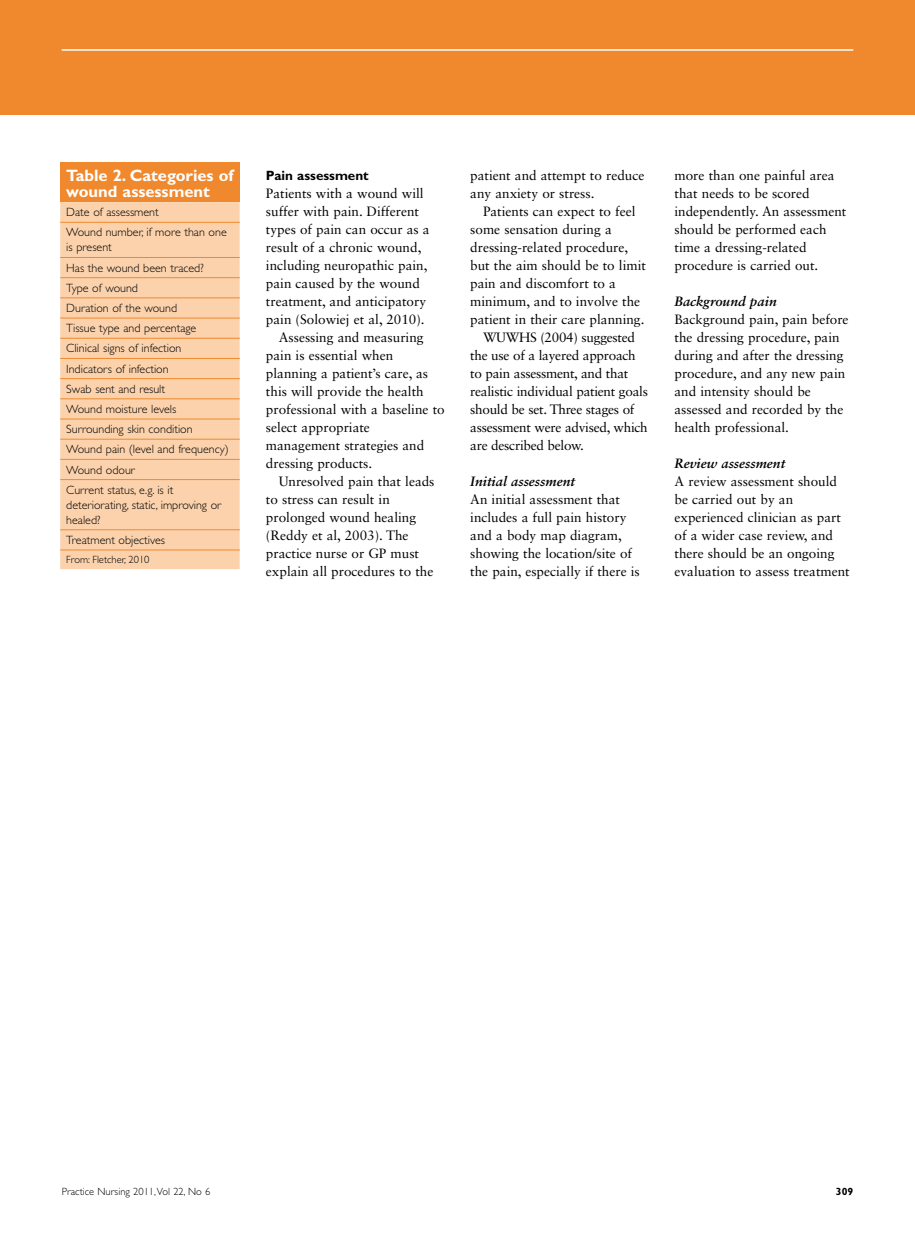
<style>
.page{position:relative;width:915px;height:1242px;background:#fff}
.page>*{position:absolute;margin:0;border:0;box-sizing:border-box;transform-origin:0 0}
.t1{font:700 16.5px/16.5px "Gill Sans Std";color:#fff}
.t2{font:13.5px/18px "Sabon LT Std";color:#000}
.t3{font:13.5px "Sabon LT Std";letter-spacing:-.02em;color:#000}
.t4{font:italic 700 13.5px "Sabon LT Std";color:#000}
.t5{font:700 13.5px "Gill Sans Std";color:#000}
.t6{font:300 12px/20.2px "Gill Sans Std";color:#000}
.t7{font:300 10.5px "Gill Sans Std";color:#000}
.t8{font:700 10.5px "Gill Sans Std";color:#000}
</style>
<div class="page">
<div style="left:0;top:0;width:914px;height:115px;background:#f0892e"></div>
<hr style="left:62px;top:49px;width:791px;height:2px;background:#fff">
<div style="left:60px;top:162px;width:179px;height:40px;background:#f0892e"></div>
<div style="left:60px;top:202px;width:179px;height:367px;background:#fbd2ac"></div>
<hr style="left:60px;top:398px;width:179px;height:1px;background:#f0892e">
<hr style="left:60px;top:419px;width:179px;height:1px;background:#f0892e">
<hr style="left:60px;top:439px;width:179px;height:1px;background:#f0892e">
<hr style="left:60px;top:459px;width:179px;height:1px;background:#f0892e">
<hr style="left:60px;top:479px;width:179px;height:1px;background:#f0892e">
<hr style="left:60px;top:222px;width:179px;height:1px;background:#f0892e">
<hr style="left:60px;top:257px;width:179px;height:1px;background:#f0892e">
<hr style="left:60px;top:277px;width:179px;height:1px;background:#f0892e">
<hr style="left:60px;top:297px;width:179px;height:1px;background:#f0892e">
<hr style="left:60px;top:318px;width:179px;height:1px;background:#f0892e">
<hr style="left:60px;top:338px;width:179px;height:1px;background:#f0892e">
<hr style="left:60px;top:358px;width:179px;height:1px;background:#f0892e">
<hr style="left:60px;top:378px;width:179px;height:1px;background:#f0892e">
<hr style="left:60px;top:529px;width:179px;height:1px;background:#f0892e">
<hr style="left:60px;top:549px;width:179px;height:1px;background:#f0892e">
<p class="t1" style="left:66px;top:167px;width:169px">Table 2. Categories of wound assessment</p>
<p class="t6" style="left:66px;top:202px;width:162px">Date of assessment<br>Wound number, if more than one</p>
<p class="t6" style="left:66px;top:237px;width:164px">is present<br>Has the wound been traced?<br>Type of wound<br>Duration of the wound<br>Tissue type and percentage<br>Clinical signs of infection<br>Indicators of infection<br>Swab sent and result<br>Wound moisture levels<br>Surrounding skin condition<br>Wound pain (level and frequency)<br>Wound odour<br>Current status, e.g. is it</p>
<p class="t6" style="left:66px;top:497px;width:156px;line-height:15px">deteriorating, static, improving or healed?</p>
<p class="t6" style="left:66px;top:530px;width:100px">Treatment objectives</p>
<p class="t7" style="left:66px;top:554px;width:85px">From: Fletcher, 2010</p>
<p class="t5" style="left:266px;top:167px;width:104px">Pain assessment</p>
<p class="t2" style="left:266px;top:184px;width:159px">Patients with a wound will</p>
<p class="t2" style="left:266px;top:202px;width:154px">suffer with pain. Different</p>
<p class="t2" style="left:266px;top:220px;width:165px">types of pain can occur as a</p>
<p class="t2" style="left:266px;top:238px;width:157px">result of a chronic wound,</p>
<p class="t2" style="left:266px;top:256px;width:163px">including neuropathic pain,</p>
<p class="t2" style="left:266px;top:274px;width:155px">pain caused by the wound</p>
<p class="t2" style="left:266px;top:292px;width:162px">treatment, and anticipatory</p>
<p class="t2" style="left:266px;top:310px;width:160px">pain (Solowiej et al, 2010).</p>
<p class="t2" style="left:279px;top:328px;width:146px">Assessing and measuring</p>
<p class="t2" style="left:266px;top:346px;width:129px">pain is essential when</p>
<p class="t2" style="left:266px;top:364px;width:164px">planning a patient’s care, as</p>
<p class="t2" style="left:266px;top:382px;width:159px">this will provide the health</p>
<p class="t2" style="left:266px;top:400px;width:180px">professional with a baseline to</p>
<p class="t2" style="left:266px;top:418px;width:105px">select appropriate</p>
<p class="t2" style="left:266px;top:436px;width:160px">management strategies and</p>
<p class="t2" style="left:266px;top:454px;width:108px">dressing products.</p>
<p class="t2" style="left:279px;top:472px;width:157px">Unresolved pain that leads</p>
<p class="t2" style="left:266px;top:490px;width:125px">to stress can result in</p>
<p class="t2" style="left:266px;top:508px;width:152px">prolonged wound healing</p>
<p class="t2" style="left:266px;top:526px;width:144px">(Reddy et al, 2003). The</p>
<p class="t2" style="left:266px;top:544px;width:155px">practice nurse or GP must</p>
<p class="t2" style="left:266px;top:562px;width:169px">explain all procedures to the</p>
<p class="t2" style="left:470px;top:166px;width:176px">patient and attempt to reduce any anxiety or stress.</p>
<p class="t2" style="left:483px;top:202px;width:154px">Patients can expect to feel</p>
<p class="t2" style="left:470px;top:220px;width:143px">some sensation during a</p>
<p class="t2" style="left:470px;top:238px;width:159px">dressing-related procedure,</p>
<p class="t2" style="left:470px;top:256px;width:177px">but the aim should be to limit</p>
<p class="t2" style="left:470px;top:274px;width:147px">pain and discomfort to a</p>
<p class="t2" style="left:470px;top:292px;width:171px">minimum, and to involve the</p>
<p class="t2" style="left:470px;top:310px;width:176px">patient in their care planning.</p>
<p class="t3" style="left:483px;top:329px;width:153px">WUWHS (2004) suggested</p>
<p class="t3" style="left:470px;top:347px;width:167px">the use of a layered approach</p>
<p class="t3" style="left:470px;top:365px;width:159px">to pain assessment, and that</p>
<p class="t3" style="left:470px;top:383px;width:179px">realistic individual patient goals</p>
<p class="t3" style="left:470px;top:401px;width:166px">should be set. Three stages of</p>
<p class="t3" style="left:470px;top:419px;width:179px">assessment were advised, which</p>
<p class="t3" style="left:470px;top:437px;width:115px">are described below.</p>
<p class="t4" style="left:470px;top:473px;width:106px">Initial assessment</p>
<p class="t2" style="left:470px;top:490px;width:171px">An initial assessment that includes a full pain history and a body map diagram, showing the location/site of the pain, especially if there is</p>
<p class="t2" style="left:674px;top:166px;width:173px">more than one painful area that needs to be scored independently. An assessment should be performed each time a dressing-related procedure is carried out.</p>
<p class="t4" style="left:674px;top:293px;width:104px">Background pain</p>
<p class="t2" style="left:674px;top:310px;width:175px">Background pain, pain before the dressing procedure, pain during and after the dressing procedure, and any new pain and intensity should be assessed and recorded by the health professional.</p>
<p class="t4" style="left:674px;top:455px;width:112px">Review assessment</p>
<p class="t2" style="left:674px;top:472px;width:177px">A review assessment should be carried out by an experienced clinician as part of a wider case review, and there should be an ongoing evaluation to assess treatment</p>
<p class="t7" style="left:62px;top:1185px;width:150px">Practice Nursing 2011, Vol 22, No 6</p>
<p class="t8" style="left:835px;top:1185px;width:19px">309</p>
</div>
